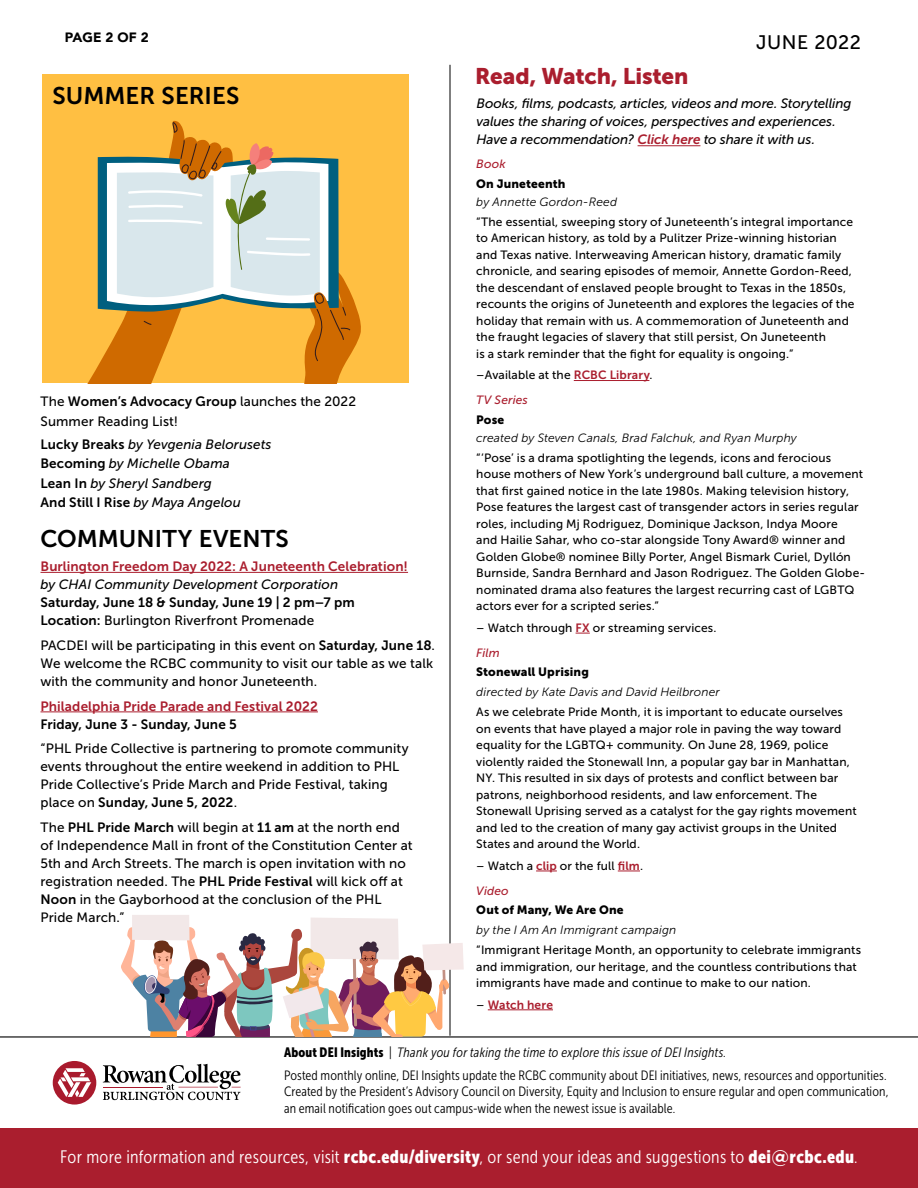
<style>
.page{position:relative;width:918px;height:1188px;background:#fff}
.page>*{position:absolute;margin:0;border:0;box-sizing:border-box;transform-origin:0 0}
.t1{font:24px "Museo Sans 700";color:#000}
.t2{font:22.5px "Museo Sans 900";letter-spacing:-.005em;color:#aa1e2e}
.t3{font:19.5px "Museo Sans 500";letter-spacing:.02em;color:#000}
.t4{font:18px "Museo Sans Cond 300";letter-spacing:.015em;color:#fff}
.t5{font:13.5px/18px "Museo Sans 500";letter-spacing:.01em;color:#000}
.t6{font:13.5px/16.5px "Museo Sans Cond 300";letter-spacing:.01em;color:#000}
.t7{font:italic 13.5px/18px "Museo Sans 500";color:#000}
.t8{font:13.5px "Museo Sans 700";letter-spacing:.005em;color:#000}
.t9{font:13.5px "Museo Sans 700";letter-spacing:.01em;color:#aa1e2e}
.t10{font:italic 13.5px "Museo Sans Cond 300";letter-spacing:.015em;color:#000}
.t11{font:900 13.5px "Avenir";letter-spacing:-.005em;color:#000}
.t12{font:12px/16.5px "Museo Sans 500";letter-spacing:.015em;color:#000}
.t13{font:italic 12px "Museo Sans 300";letter-spacing:.01em;color:#000}
.t14{font:12px "Museo Sans 900";letter-spacing:.01em;color:#000}
.t15{font:italic 12px "Museo Sans 500";letter-spacing:.015em;color:#aa1e2e}
.t16{font:12px "Museo Sans 700";letter-spacing:.01em;color:#aa1e2e}
.s1{font-family:"Museo Sans 700"}
.s2{font-family:"Museo Sans 700";font-style:normal}
.s3{font-family:"Museo Sans 500";font-style:italic}
.s4{font-family:"Museo Sans 500"}
.s5{font-family:"Museo Sans 700";color:#aa1e2e}
.s6{font-family:"Museo Sans 500";color:#000}
.s7{font-family:"Museo Sans Cond 900";font-style:normal}
.s8{font-style:normal}
.s9{font-family:"Museo Sans Cond 900"}
.s10{font-family:"Gotham";font-weight:700}
</style>
<div class="page">
<div style="left:42px;top:75px;width:367px;height:308px;background:#ffbf42"></div>
<svg style="left:88px;top:120px;width:273px;height:263px"></svg>
<hr style="left:638px;top:145px;width:62px;height:1px;background:#aa1e2e">
<div style="left:0;top:1128px;width:918px;height:60px;background:#aa1e2e"></div>
<svg style="left:103px;top:1064px;width:138px;height:36px"></svg>
<hr style="left:103px;top:1087px;width:59px;height:1px;background:#a91a2d">
<div style="left:53px;top:1061px;width:43px;height:44px;background:#a91a2d;border-radius:50%"></div>
<svg style="left:58px;top:1068px;width:33px;height:29px"></svg>
<hr style="left:574px;top:380px;width:75px;height:1px;background:#aa1e2e">
<svg style="left:576px;top:633px;width:14px;height:1px"></svg>
<svg style="left:536px;top:871px;width:21px;height:1px"></svg>
<svg style="left:618px;top:871px;width:22px;height:1px"></svg>
<hr style="left:488px;top:1010px;width:65px;height:1px;background:#aa1e2e">
<hr style="left:0;top:1036px;width:918px;height:2px;background:#000">
<hr style="left:450px;top:65px;width:1px;height:971px;background:#000">
<hr style="left:40px;top:572px;width:368px;height:1px;background:#aa1e2e">
<hr style="left:40px;top:712px;width:278px;height:1px;background:#aa1e2e">
<svg style="left:121px;top:915px;width:343px;height:122px"></svg>
<p class="t11" style="left:65px;top:26px;width:86px">PAGE 2 OF 2</p>
<p class="t1" style="left:53px;top:83px;width:188px">SUMMER SERIES</p>
<p class="t5" style="left:40px;top:392px;width:317px;line-height:19.5px">The <span class="s1">Women’s Advocacy Group</span> launches the 2022<br>Summer Reading List!</p>
<p class="t7" style="left:40px;top:435px;width:233px"><span class="s2">Lucky Breaks</span> by Yevgenia Belorusets</p>
<p class="t7" style="left:40px;top:455px;width:191px"><span class="s2">Becoming</span> by Michelle Obama</p>
<p class="t7" style="left:40px;top:474px;width:173px"><span class="s2">Lean In</span> by Sheryl Sandberg</p>
<p class="t8" style="left:40px;top:495px;width:202px">And Still I Rise <span class="s3">by Maya Angelou</span></p>
<p class="t1" style="left:40px;top:526px;width:250px">COMMUNITY EVENTS</p>
<p class="t9" style="left:40px;top:559px;width:369px">Burlington Freedom Day 2022: A Juneteenth Celebration!</p>
<p class="t7" style="left:40px;top:575px;width:299px">by CHAI Community Development Corporation</p>
<p class="t8" style="left:40px;top:595px;width:316px">Saturday, June 18 &amp; Sunday, June 19 | 2 pm–7 pm</p>
<p class="t5" style="left:40px;top:611px;width:275px"><span class="s1">Location:</span> Burlington Riverfront Promenade</p>
<p class="t5" style="left:40px;top:636px;width:396px">PACDEI will be participating in this event on <span class="s1">Saturday, June 18</span>.<br>We welcome the RCBC community to visit our table as we talk with the community and honor Juneteenth.</p>
<p class="t9" style="left:40px;top:698px;width:279px">Philadelphia Pride Parade and Festival 2022</p>
<p class="t8" style="left:40px;top:716px;width:198px">Friday, June 3 - Sunday, June 5</p>
<p class="t5" style="left:40px;top:740px;width:370px">“PHL Pride Collective is partnering to promote community events throughout the entire weekend in addition to PHL<br>Pride Collective’s Pride March and Pride Festival, taking</p>
<p class="t8" style="left:40px;top:795px;width:198px"><span class="s4">place on</span> Sunday, June 5, 2022<span class="s4">.</span></p>
<p class="t5" style="left:40px;top:818px;width:374px">The <span class="s1">PHL Pride March</span> will begin at <span class="s1">11 am</span> at the north end of Independence Mall in front of the Constitution Center at 5th and Arch Streets. The march is open invitation with no registration needed. The <span class="s1">PHL Pride Festival</span> will kick off at <span class="s1">Noon</span> in the Gayborhood at the conclusion of the PHL</p>
<p class="t5" style="left:40px;top:908px;width:85px">Pride March.”</p>
<p class="t2" style="left:475px;top:64px;width:215px">Read, Watch, Listen</p>
<p class="t3" style="left:756px;top:32px;width:106px">JUNE 2022</p>
<p class="t7" style="left:476px;top:95px;width:377px">Books, films, podcasts, articles, videos and more. Storytelling values the sharing of voices, perspectives and experiences.<br>Have a recommendation? <span class="s5">Click here</span> to share it with us.</p>
<p class="t15" style="left:476px;top:157px;width:31px">Book</p>
<p class="t14" style="left:476px;top:177px;width:91px">On Juneteenth</p>
<p class="t13" style="left:476px;top:195px;width:142px">by Annette Gordon-Reed</p>
<p class="t12" style="left:476px;top:213px;width:380px">“The essential, sweeping story of Juneteenth’s integral importance to American history, as told by a Pulitzer Prize-winning historian and Texas native. Interweaving American history, dramatic family chronicle, and searing episodes of memoir, Annette Gordon-Reed, the descendant of enslaved people brought to Texas in the 1850s, recounts the origins of Juneteenth and explores the legacies of the holiday that remain with us. A commemoration of Juneteenth and the fraught legacies of slavery that still persist, On Juneteenth</p>
<p class="t12" style="left:476px;top:345px;width:319px">is a stark reminder that the fight for equality is ongoing.”</p>
<p class="t12" style="left:476px;top:367px;width:178px">–Available at the <span class="s5">RCBC Library</span>.</p>
<p class="t15" style="left:476px;top:393px;width:53px">TV Series</p>
<p class="t14" style="left:476px;top:413px;width:29px">Pose</p>
<p class="t13" style="left:476px;top:431px;width:322px">created by Steven Canals, Brad Falchuk, and Ryan Murphy</p>
<p class="t12" style="left:476px;top:450px;width:390px">“‘Pose’ is a drama spotlighting the legends, icons and ferocious house mothers of New York’s underground ball culture, a movement that first gained notice in the late 1980s. Making television history, Pose features the largest cast of transgender actors in series regular roles, including Mj Rodriguez, Dominique Jackson, Indya Moore<br>and Hailie Sahar, who co-star alongside Tony Award® winner and Golden Globe® nominee Billy Porter, Angel Bismark Curiel, Dyllón Burnside, Sandra Bernhard and Jason Rodriguez. The Golden Globe&shy;nominated drama also features the largest recurring cast of LGBTQ actors ever for a scripted series.”</p>
<p class="t12" style="left:476px;top:620px;width:242px">– Watch through <span class="s5">FX</span> or streaming services.</p>
<p class="t15" style="left:476px;top:646px;width:25px">Film</p>
<p class="t14" style="left:476px;top:665px;width:114px">Stonewall Uprising</p>
<p class="t13" style="left:476px;top:686px;width:245px">directed by Kate Davis and David Heilbroner</p>
<p class="t12" style="left:476px;top:704px;width:382px">As we celebrate Pride Month, it is important to educate ourselves on events that have played a major role in paving the way toward equality for the LGBTQ+ community. On June 28, 1969, police violently raided the Stonewall Inn, a popular gay bar in Manhattan, NY. This resulted in six days of protests and conflict between bar patrons, neighborhood residents, and law enforcement. The Stonewall Uprising served as a catalyst for the gay rights movement and led to the creation of many gay activist groups in the United States and around the World.</p>
<p class="t12" style="left:476px;top:857px;width:168px">– Watch a <span class="s5">clip</span> or the full <span class="s5">film</span>.</p>
<p class="t15" style="left:476px;top:884px;width:34px">Video</p>
<p class="t14" style="left:476px;top:903px;width:149px">Out of Many, We Are One</p>
<p class="t13" style="left:476px;top:924px;width:202px">by the I Am An Immigrant campaign</p>
<p class="t12" style="left:476px;top:942px;width:386px">“Immigrant Heritage Month, an opportunity to celebrate immigrants and immigration, our heritage, and the countless contributions that immigrants have made and continue to make to our nation.</p>
<p class="t16" style="left:476px;top:998px;width:78px"><span class="s6">–</span> Watch here</p>
<p class="t10" style="left:284px;top:1045px;width:444px"><span class="s7">About DEI Insights</span> <span class="s8">|</span> Thank you for taking the time to explore this issue of DEI Insights.</p>
<p class="t6" style="left:284px;top:1067px;width:606px">Posted monthly online, DEI Insights update the RCBC community about DEI initiatives, news, resources and opportunities.<br>Created by the President’s Advisory Council on Diversity, Equity and Inclusion to ensure regular and open communication, an email notification goes out campus-wide when the newest issue is available.</p>
<p class="t4" style="left:60px;top:1148px;width:799px">For more information and resources, visit <span class="s9">rcbc.edu/diversity</span>, or send your ideas and suggestions to <span class="s9">dei</span><span class="s10">@</span><span class="s9">rcbc.edu</span>.</p>
</div>
